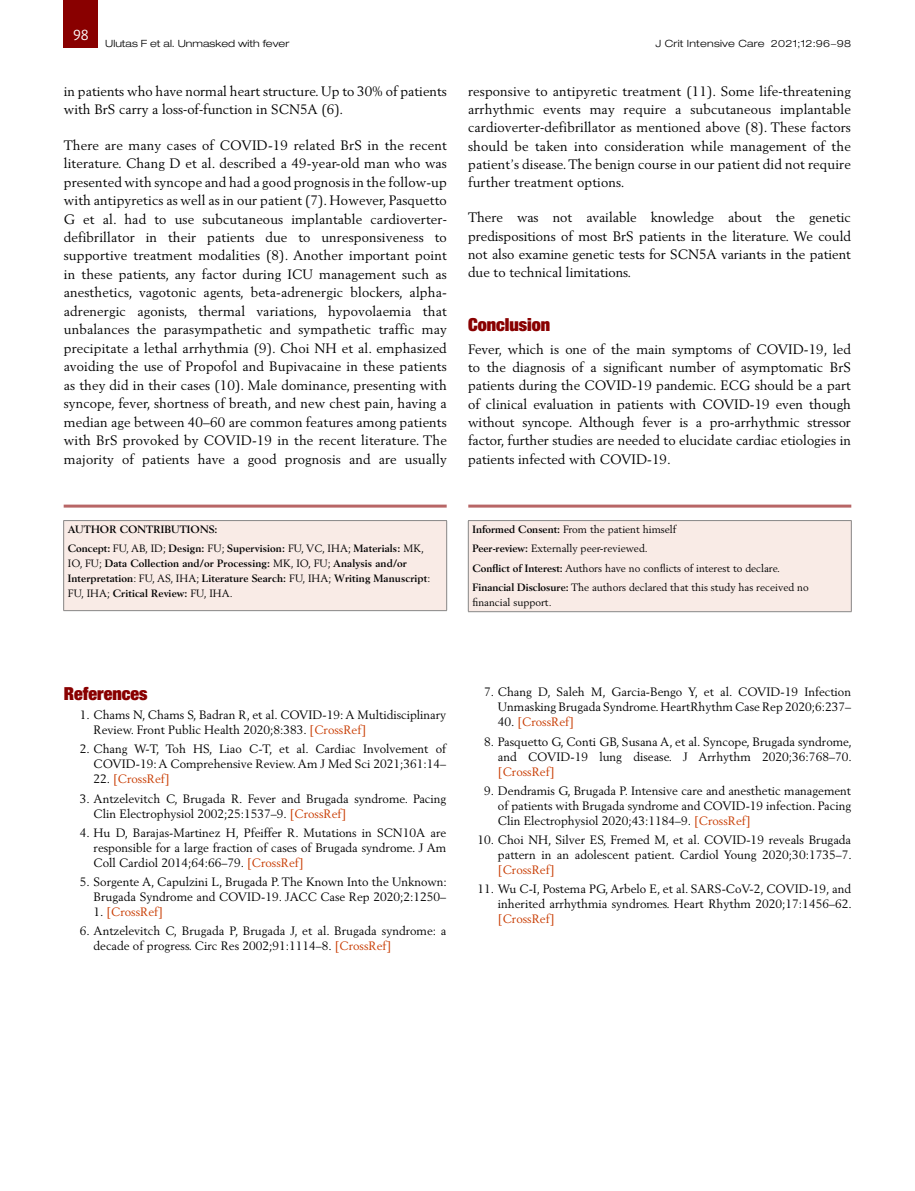
<style>
.page{position:relative;width:915px;height:1191px;background:#fff}
.page>*{position:absolute;margin:0;border:0;box-sizing:border-box;transform-origin:0 0}
.t1{font:900 condensed 18px "Helvetica Neue LT Pro";color:#890000}
.t2{font:15px "Mundo Sans Std";color:#fff}
.t3{font:13.5px/18.5px "Berling LT Std";color:#000;text-align:justify}
.t4{font:12px/15px "Berling LT Std";color:#000;text-align:right}
.t5{font:12px "Berling LT Std";color:#c83b00}
.t6{font:700 10.5px/15px "Berling LT Std";letter-spacing:.01em;color:#000}
.t7{font:10.5px/19.2px "Berling LT Std";color:#000}
.t8{font:300 expanded 10.05px "Helvetica Neue LT Pro";letter-spacing:.02em;color:#000;scale:1.05 1}
.t9{font:300 expanded 10.05px "Helvetica Neue LT Pro";color:#000;scale:1.05 1}
.s1{font-family:"Calibri"}
.s2{font-weight:400}
.s3{font-weight:700}
.s4{color:#c83b00}
.s5{color:#000}
</style>
<div class="page">
<div style="left:64px;top:0;width:34px;height:47px;background:#890000"></div>
<div style="left:468px;top:520px;width:383px;height:91px;background:#f9ebe6"></div>
<hr style="left:468px;top:520px;width:383px;height:1px;background:#878787">
<hr style="left:468px;top:521px;width:1px;height:90px;background:#878787">
<hr style="left:850px;top:521px;width:1px;height:90px;background:#878787">
<hr style="left:468px;top:611px;width:383px;height:1px;background:#878787">
<hr style="left:468px;top:504px;width:383px;height:3px;background:#b86666">
<div style="left:64px;top:520px;width:382px;height:90px;background:#f9ebe6"></div>
<hr style="left:63px;top:520px;width:384px;height:1px;background:#878787">
<hr style="left:63px;top:521px;width:1px;height:89px;background:#878787">
<hr style="left:446px;top:521px;width:1px;height:89px;background:#878787">
<hr style="left:63px;top:610px;width:384px;height:1px;background:#878787">
<hr style="left:64px;top:504px;width:382px;height:3px;background:#b86666">
<p class="t2" style="left:73px;top:26px;width:17px">98</p>
<p class="t9" style="left:105px;top:37px;width:177px">Ulutas F et al. Unmasked with fever</p>
<p class="t3" style="left:64px;top:82px;width:384px">in patients who have normal heart structure. Up to 30% of patients with BrS carry a loss<span class="s1">‐</span>of<span class="s1">‐</span>function in SCN5A (6).</p>
<p class="t3" style="left:64px;top:135px;width:384px">There are many cases of COVID-19 related BrS in the recent literature. Chang D et al. described a 49-year-old man who was presented with syncope and had a good prognosis in the follow-up with antipyretics as well as in our patient (7). However, Pasquetto G et al. had to use subcutaneous implantable cardioverter<span class="s1">‐ </span>defibrillator in their patients due to unresponsiveness to supportive treatment modalities (8). Another important point in these patients, any factor during ICU management such as anesthetics, vagotonic agents, beta-adrenergic blockers, alpha&shy;adrenergic agonists, thermal variations, hypovolaemia that unbalances the parasympathetic and sympathetic traffic may precipitate a lethal arrhythmia (9). Choi NH et al. emphasized avoiding the use of Propofol and Bupivacaine in these patients as they did in their cases (10). Male dominance, presenting with syncope, fever, shortness of breath, and new chest pain, having a median age between 40–60 are common features among patients with BrS provoked by COVID-19 in the recent literature. The majority of patients have a good prognosis and are usually</p>
<p class="t8" style="left:655px;top:37px;width:188px">J Crit Intensive Care 2021;12:96−98</p>
<p class="t3" style="left:468px;top:82px;width:384px">responsive to antipyretic treatment (11). Some life<span class="s1">‐</span>threatening arrhythmic events may require a subcutaneous implantable cardioverter<span class="s1">‐</span>defibrillator as mentioned above (8). These factors should be taken into consideration while management of the patient’s disease. The benign course in our patient did not require further treatment options.</p>
<p class="t3" style="left:468px;top:208px;width:384px">There was not available knowledge about the genetic predispositions of most BrS patients in the literature. We could not also examine genetic tests for SCN5A variants in the patient due to technical limitations.</p>
<h1 class="t1" style="left:468px;top:313px;width:83px">Conclusion</h1>
<p class="t3" style="left:468px;top:340px;width:384px">Fever, which is one of the main symptoms of COVID-19, led to the diagnosis of a significant number of asymptomatic BrS patients during the COVID-19 pandemic. ECG should be a part of clinical evaluation in patients with COVID-19 even though without syncope. Although fever is a pro-arrhythmic stressor factor, further studies are needed to elucidate cardiac etiologies in patients infected with COVID-19.</p>
<p class="t6" style="left:68px;top:520px;width:357px;line-height:19.2px">AUTHOR CONTRIBUTIONS:<br>Concept: <span class="s2">FU, AB, ID;</span> Design: <span class="s2">FU;</span> Supervision: <span class="s2">FU, VC, IHA;</span> Materials: <span class="s2">MK,</span></p>
<p class="t6" style="left:68px;top:556px;width:364px"><span class="s2">IO, FU;</span> Data Collection and/or Processing: <span class="s2">MK, IO, FU;</span> Analysis and/or<br>Interpretation<span class="s2">: FU, AS, IHA;</span> Literature Search: <span class="s2">FU, IHA;</span> Writing Manuscript<span class="s2">:<br>FU, IHA;</span> Critical Review: <span class="s2">FU, IHA.</span></p>
<p class="t7" style="left:472px;top:520px;width:337px"><span class="s3">Informed Consent:</span> From the patient himself<br><span class="s3">Peer-review:</span> Externally peer-reviewed.<br><span class="s3">Conflict of Interest:</span> Authors have no conflicts of interest to declare.<br><span class="s3">Financial Disclosure:</span> The authors declared that this study has received no</p>
<p class="t7" style="left:472px;top:592px;width:80px">financial support.</p>
<h1 class="t1" style="left:64px;top:682px;width:85px">References</h1>
<p class="t4" style="left:94px;top:707px;width:354px;text-align:left;text-indent:-14px">1. Chams N, Chams S, Badran R, et al. COVID-19: A Multidisciplinary<br>Review. Front Public Health 2020;8:383. <span class="s4">[CrossRef]</span></p>
<p class="t4" style="left:80px;top:741px;width:367px">2. Chang W-T, Toh HS, Liao C-T, et al. Cardiac Involvement of<br>COVID-19: A Comprehensive Review. Am J Med Sci 2021;361:14–</p>
<p class="t5" style="left:94px;top:772px;width:78px"><span class="s5">22.</span> [CrossRef]</p>
<p class="t4" style="left:94px;top:790px;width:354px;text-align:left;text-indent:-14px">3. Antzelevitch C, Brugada R. Fever and Brugada syndrome. Pacing<br>Clin Electrophysiol 2002;25:1537–9. <span class="s4">[CrossRef]</span></p>
<p class="t4" style="left:94px;top:825px;width:354px;text-align:justify;text-indent:-14px">4. Hu D, Barajas-Martinez H, Pfeiffer R. Mutations in SCN10A are responsible for a large fraction of cases of Brugada syndrome. J Am Coll Cardiol 2014;64:66–79. <span class="s4">[CrossRef]</span></p>
<p class="t4" style="left:80px;top:874px;width:368px">5. Sorgente A, Capulzini L, Brugada P. The Known Into the Unknown:<br>Brugada Syndrome and COVID-19. JACC Case Rep 2020;2:1250–</p>
<p class="t5" style="left:94px;top:904px;width:71px"><span class="s5">1.</span> [CrossRef]</p>
<p class="t4" style="left:94px;top:923px;width:354px;text-align:left;text-indent:-14px">6. Antzelevitch C, Brugada P, Brugada J, et al. Brugada syndrome: a decade of progress. Circ Res 2002;91:1114–8. <span class="s4">[CrossRef]</span></p>
<p class="t4" style="left:484px;top:684px;width:368px">7. Chang D, Saleh M, Garcia-Bengo Y, et al. COVID-19 Infection<br>Unmasking Brugada Syndrome. HeartRhythm Case Rep 2020;6:237–</p>
<p class="t5" style="left:497px;top:715px;width:78px"><span class="s5">40.</span> [CrossRef]</p>
<p class="t4" style="left:484px;top:734px;width:369px">8. Pasquetto G, Conti GB, Susana A, et al. Syncope, Brugada syndrome, and COVID-19 lung disease. J Arrhythm 2020;36:768–70.</p>
<p class="t5" style="left:497px;top:764px;width:58px">[CrossRef]</p>
<p class="t4" style="left:497px;top:783px;width:354px;text-align:justify;text-indent:-14px">9. Dendramis G, Brugada P. Intensive care and anesthetic management of patients with Brugada syndrome and COVID-19 infection. Pacing Clin Electrophysiol 2020;43:1184–9. <span class="s4">[CrossRef]</span></p>
<p class="t4" style="left:477px;top:832px;width:375px">10. Choi NH, Silver ES, Fremed M, et al. COVID-19 reveals Brugada pattern in an adolescent patient. Cardiol Young 2020;30:1735–7.</p>
<p class="t5" style="left:497px;top:862px;width:58px">[CrossRef]</p>
<p class="t4" style="left:477px;top:881px;width:375px">11. Wu C-I, Postema PG, Arbelo E, et al. SARS-CoV-2, COVID-19, and inherited arrhythmia syndromes. Heart Rhythm 2020;17:1456–62.</p>
<p class="t5" style="left:497px;top:912px;width:58px">[CrossRef]</p>
</div>
